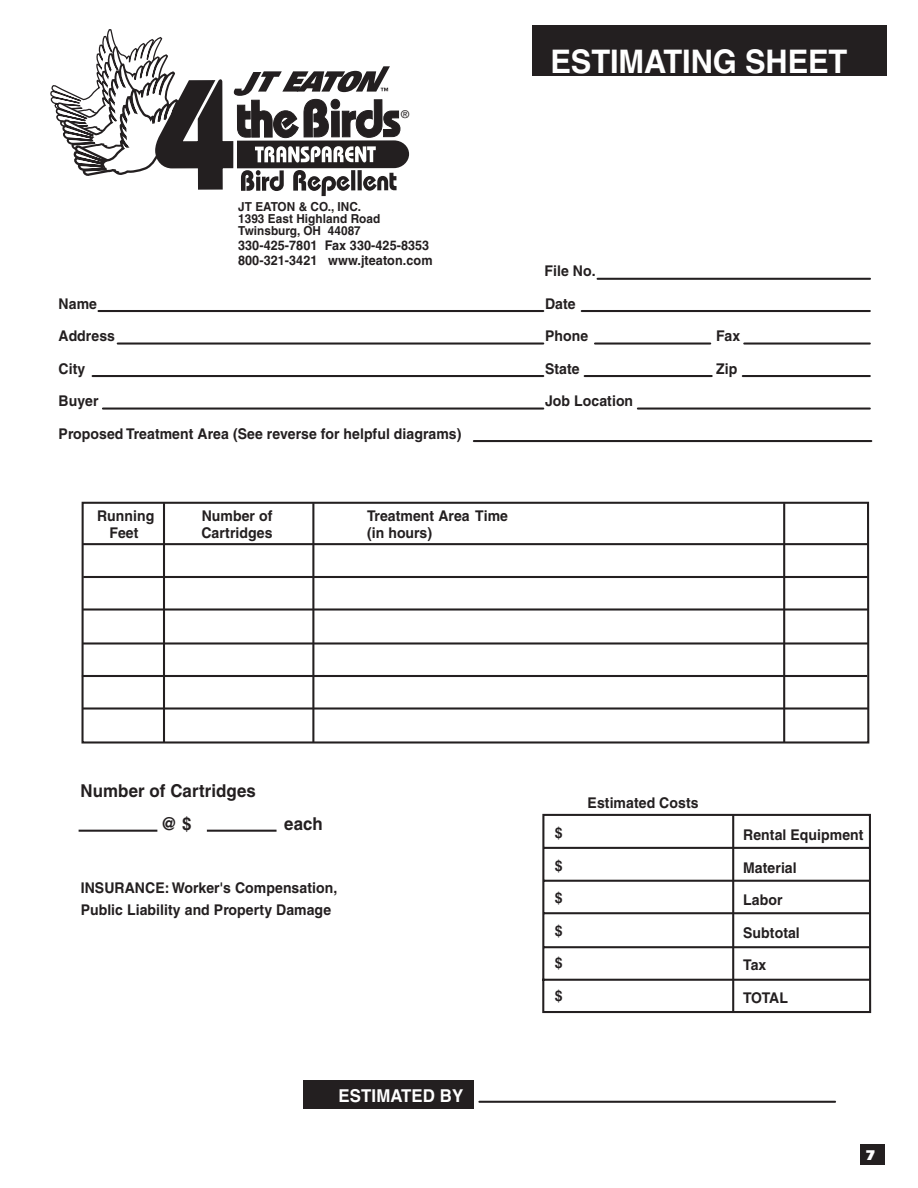
<style>
.page{position:relative;width:918px;height:1188px;background:#fff}
.page>*{position:absolute;margin:0;border:0;box-sizing:border-box;transform-origin:0 0}
.t1{font:700 32.55px "Helvetica";letter-spacing:-.005em;color:#fff;scale:.95 1}
.t2{font:700 17.7px/32.5px "Helvetica";letter-spacing:.005em;color:#231f20;scale:.95 1}
.t3{font:700 17.7px "Helvetica";letter-spacing:.005em;color:#fff;scale:.95 1}
.t4{font:700 14.85px/32.5px "Helvetica";letter-spacing:.005em;color:#231f20;scale:.95 1}
.t5{font:900 13.5px "Univers";color:#fff}
.t6{font:700 13.35px/14.9px "Helvetica";letter-spacing:.005em;color:#231f20;scale:.95 1}
.t7{font:700 12.45px/12.3px "Helvetica";letter-spacing:.005em;color:#231f20;scale:.95 1}
</style>
<div class="page">
<div style="left:303px;top:1080px;width:171px;height:28px;background:#231f20"></div>
<div style="left:532px;top:25px;width:355px;height:51px;background:#231f20"></div>
<hr style="left:582px;top:310px;width:288px;height:2px;background:#231f20">
<hr style="left:98px;top:310px;width:445px;height:2px;background:#231f20">
<hr style="left:744px;top:342px;width:126px;height:3px;background:#231f20">
<hr style="left:118px;top:342px;width:425px;height:3px;background:#231f20">
<hr style="left:743px;top:375px;width:127px;height:2px;background:#231f20">
<hr style="left:93px;top:375px;width:450px;height:2px;background:#231f20">
<hr style="left:103px;top:408px;width:440px;height:2px;background:#231f20">
<hr style="left:474px;top:440px;width:397px;height:2px;background:#231f20">
<svg style="left:80px;top:542px;width:792px;height:472px"></svg>
<hr style="left:163px;top:503px;width:2px;height:239px;background:#231f20">
<hr style="left:312px;top:503px;width:2px;height:240px;background:#231f20">
<hr style="left:783px;top:503px;width:2px;height:240px;background:#231f20">
<hr style="left:479px;top:1101px;width:356px;height:2px;background:#231f20">
<hr style="left:638px;top:408px;width:232px;height:2px;background:#231f20">
<hr style="left:595px;top:342px;width:115px;height:3px;background:#231f20">
<hr style="left:585px;top:375px;width:127px;height:2px;background:#231f20">
<hr style="left:732px;top:815px;width:2px;height:197px;background:#231f20">
<hr style="left:207px;top:830px;width:70px;height:2px;background:#231f20">
<hr style="left:79px;top:830px;width:78px;height:2px;background:#231f20">
<hr style="left:598px;top:278px;width:272px;height:2px;background:#231f20">
<div style="left:861px;top:1144px;width:24px;height:21px;background:#231f20"></div>
<svg style="left:50px;top:29px;width:360px;height:316px"></svg>
<p class="t7" style="left:238px;top:201px;width:151px">JT EATON &amp; CO., INC.<br>1393 East Highland Road<br>Twinsburg, OH 44087</p>
<p class="t6" style="left:238px;top:239px;width:206px">330-425-7801 Fax 330-425-8353<br>800-321-3421 www.jteaton.com</p>
<h1 class="t1" style="left:551px;top:49px;width:314px">ESTIMATING SHEET</h1>
<p class="t4" style="left:544px;top:256px;width:55px">File No.</p>
<p class="t4" style="left:59px;top:289px;width:42px">Name</p>
<p class="t4" style="left:545px;top:289px;width:34px">Date</p>
<p class="t4" style="left:59px;top:321px;width:61px">Address</p>
<p class="t4" style="left:545px;top:321px;width:47px">Phone</p>
<p class="t4" style="left:716px;top:321px;width:27px">Fax</p>
<p class="t4" style="left:59px;top:354px;width:30px">City</p>
<p class="t4" style="left:545px;top:354px;width:38px">State</p>
<p class="t4" style="left:716px;top:354px;width:24px">Zip</p>
<p class="t4" style="left:59px;top:386px;width:44px">Buyer</p>
<p class="t4" style="left:545px;top:386px;width:94px">Job Location</p>
<p class="t4" style="left:59px;top:419px;width:426px">Proposed Treatment Area (See reverse for helpful diagrams)</p>
<p class="t4" style="left:97px;top:500px;width:62px">Running</p>
<p class="t4" style="left:202px;top:500px;width:76px">Number of</p>
<p class="t4" style="left:367px;top:500px;width:150px">Treatment Area Time</p>
<p class="t4" style="left:109px;top:518px;width:32px">Feet</p>
<p class="t4" style="left:201px;top:518px;width:76px">Cartridges</p>
<p class="t4" style="left:367px;top:518px;width:70px">(in hours)</p>
<p class="t2" style="left:161px;top:776px;width:102px;text-indent:-80px">Number of Cartridges @ $</p>
<p class="t2" style="left:284px;top:809px;width:42px">each</p>
<p class="t4" style="left:81px;top:878px;width:272px;line-height:22.2px">INSURANCE: Worker's Compensation,<br>Public Liability and Property Damage</p>
<p class="t3" style="left:339px;top:1089px;width:133px">ESTIMATED BY</p>
<p class="t4" style="left:555px;top:818px;width:10px;text-align:justify">$ $ $ $ $ $</p>
<p class="t4" style="left:588px;top:787px;width:118px">Estimated Costs</p>
<p class="t4" style="left:743px;top:820px;width:128px">Rental Equipment<br>Material<br>Labor<br>Subtotal<br>Tax<br>TOTAL</p>
<p class="t5" style="left:866px;top:1150px;width:11px">7</p>
</div>
